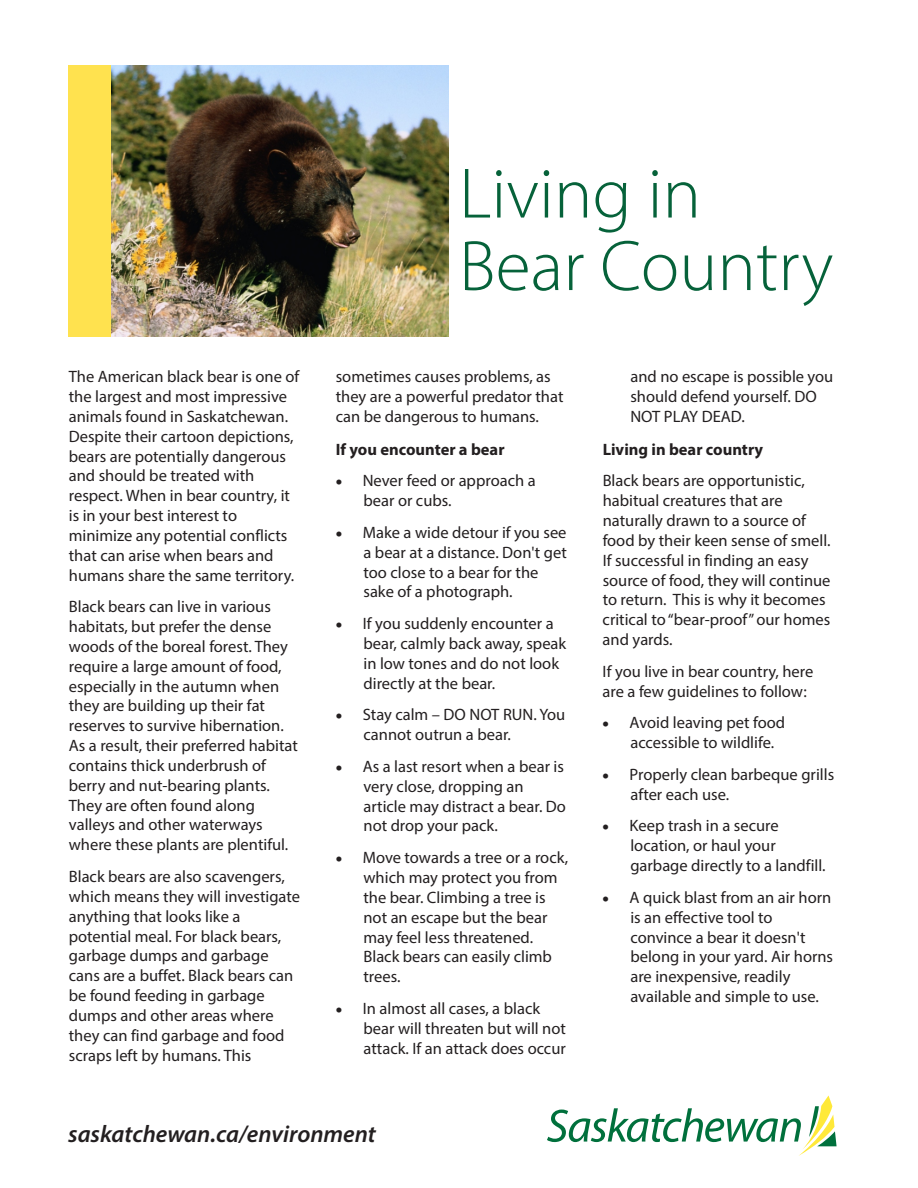
<style>
.page{position:relative;width:918px;height:1188px;background:#fff}
.page>*{position:absolute;margin:0;border:0;box-sizing:border-box;transform-origin:0 0}
.t1{font:300 72px/72.4px "Myriad Pro";color:#06623a}
.t2{font:italic 600 24px "Myriad Pro";color:#231f20}
.t3{font:16.5px/19.8px "Myriad Pro";color:#231f20}
.t4{font:700 16.5px "Myriad Pro";color:#231f20}
</style>
<div class="page">
<img style="left:111px;top:66px;width:337px;height:271px">
<div style="left:68px;top:66px;width:43px;height:271px;background:#ffe24f"></div>
<svg style="left:547px;top:1095px;width:290px;height:61px"></svg>
<p class="t3" style="left:69px;top:368px;width:232px">The American black bear is one of the largest and most impressive animals found in Saskatchewan.<br>Despite their cartoon depictions, bears are potentially dangerous and should be treated with respect. When in bear country, it is in your best interest to minimize any potential conflicts that can arise when bears and humans share the same territory.</p>
<p class="t3" style="left:69px;top:598px;width:231px">Black bears can live in various habitats, but prefer the dense woods of the boreal forest. They require a large amount of food, especially in the autumn when they are building up their fat reserves to survive hibernation.<br>As a result, their preferred habitat contains thick underbrush of berry and nut-bearing plants.<br>They are often found along valleys and other waterways where these plants are plentiful.</p>
<p class="t3" style="left:69px;top:868px;width:233px">Black bears are also scavengers, which means they will investigate anything that looks like a potential meal. For black bears, garbage dumps and garbage cans are a buffet. Black bears can be found feeding in garbage dumps and other areas where they can find garbage and food scraps left by humans. This</p>
<h1 class="t1" style="left:459px;top:163px;width:376px">Living in<br>Bear Country</h1>
<p class="t3" style="left:336px;top:368px;width:229px">sometimes causes problems, as they are a powerful predator that can be dangerous to humans.</p>
<p class="t4" style="left:336px;top:442px;width:170px">If you encounter a bear</p>
<p class="t3" style="left:364px;top:472px;width:174px;text-indent:-28px">• Never feed or approach a bear or cubs.</p>
<p class="t3" style="left:364px;top:524px;width:205px;text-indent:-28px">• Make a wide detour if you see a bear at a distance. Don't get too close to a bear for the sake of a photograph.</p>
<p class="t3" style="left:364px;top:615px;width:204px;text-indent:-28px">• If you suddenly encounter a bear, calmly back away, speak in low tones and do not look directly at the bear.</p>
<p class="t3" style="left:364px;top:706px;width:203px;text-indent:-28px">• Stay calm – DO NOT RUN. You cannot outrun a bear.</p>
<p class="t3" style="left:364px;top:758px;width:204px;text-indent:-28px">• As a last resort when a bear is very close, dropping an article may distract a bear. Do not drop your pack.</p>
<p class="t3" style="left:364px;top:849px;width:206px;text-indent:-28px">• Move towards a tree or a rock, which may protect you from the bear. Climbing a tree is not an escape but the bear may feel less threatened.<br>Black bears can easily climb trees.</p>
<p class="t3" style="left:364px;top:1000px;width:204px;text-indent:-28px">• In almost all cases, a black bear will threaten but will not attack. If an attack does occur</p>
<p class="t3" style="left:630px;top:368px;width:204px">and no escape is possible you should defend yourself. DO<br>NOT PLAY DEAD.</p>
<p class="t4" style="left:603px;top:442px;width:162px">Living in bear country</p>
<p class="t3" style="left:603px;top:472px;width:229px">Black bears are opportunistic, habitual creatures that are naturally drawn to a source of food by their keen sense of smell.<br>If successful in finding an easy source of food, they will continue to return. This is why it becomes critical to “bear-proof” our homes and yards.</p>
<p class="t3" style="left:603px;top:663px;width:212px">If you live in bear country, here are a few guidelines to follow:</p>
<p class="t3" style="left:630px;top:714px;width:156px;text-indent:-28px">• Avoid leaving pet food accessible to wildlife.</p>
<p class="t3" style="left:630px;top:766px;width:205px;text-indent:-28px">• Properly clean barbeque grills after each use.</p>
<p class="t3" style="left:630px;top:817px;width:197px;text-indent:-28px">• Keep trash in a secure location, or haul your garbage directly to a landfill.</p>
<p class="t3" style="left:630px;top:889px;width:204px;text-indent:-28px">• A quick blast from an air horn is an effective tool to convince a bear it doesn't belong in your yard. Air horns are inexpensive, readily available and simple to use.</p>
<h2 class="t2" style="left:68px;top:1124px;width:309px">saskatchewan.ca/environment</h2>
</div>
